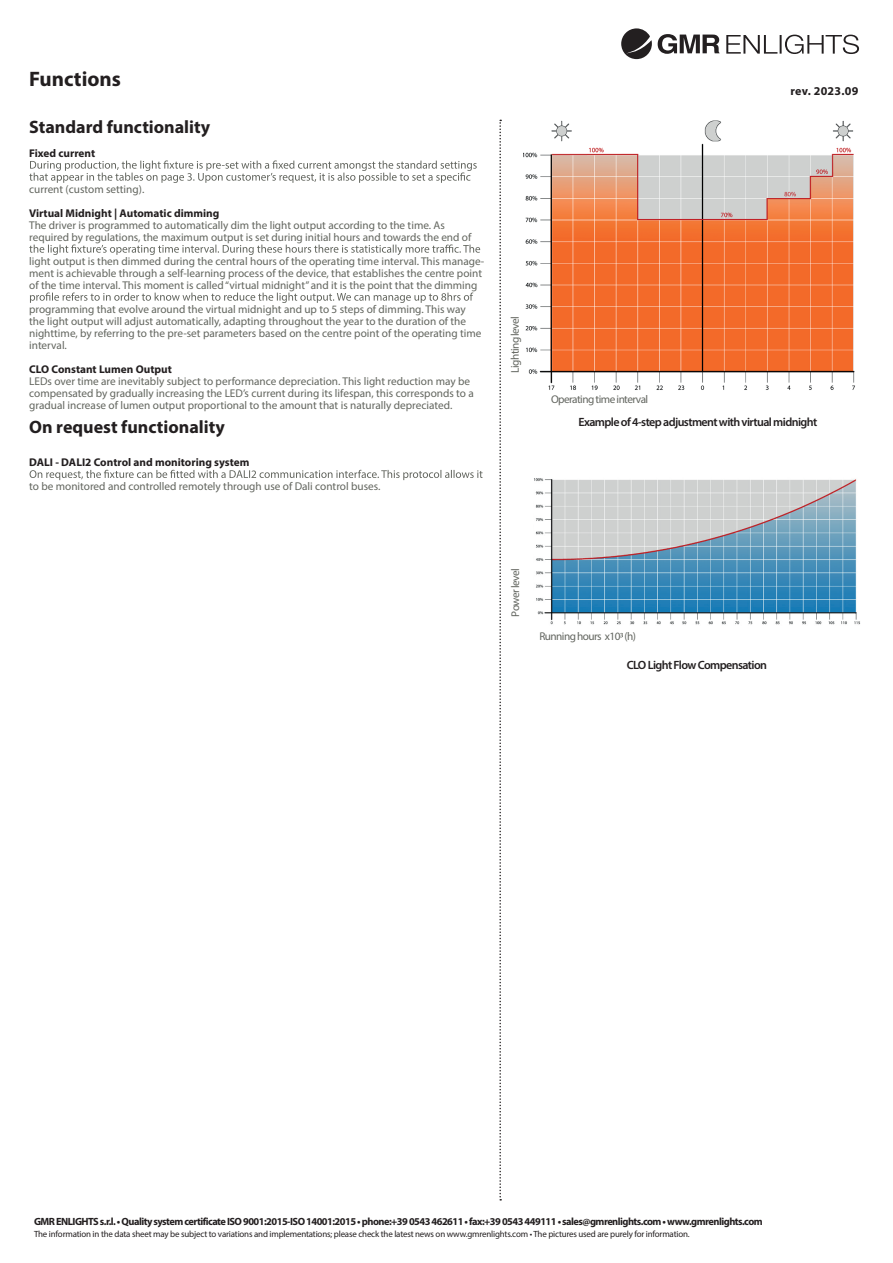
<style>
.page{position:relative;width:893px;height:1263px;background:#fff}
.page>*{position:absolute;margin:0;border:0;box-sizing:border-box;transform-origin:0 0}
.t1{font:700 21px "Myriad Pro";color:#231f20}
.t2{font:700 18px "Myriad Pro";color:#231f20}
.t3{font:600 12px "Myriad Pro";letter-spacing:-.05em;color:#231f20}
.t4{font:700 12px "Myriad Pro";letter-spacing:.02em;color:#231f20}
.t5{font:11.25px/12px "Myriad Pro";color:#62655e}
.t6{font:700 11.25px "Myriad Pro";color:#231f20}
.t7{font:11.25px "Myriad Pro";letter-spacing:-.05em;color:#62655f}
.t8{font:700 10.5px "Myriad Pro";letter-spacing:-.05em;color:#231f20}
.t9{font:9px "Myriad Pro";letter-spacing:-.02em;color:#231f20}
</style>
<div class="page">
<svg style="left:621px;top:28px;width:31px;height:31px"></svg>
<svg style="left:658px;top:34px;width:61px;height:20px"></svg>
<svg style="left:726px;top:35px;width:133px;height:19px"></svg>
<svg style="left:499px;top:120px;width:2px;height:1080px"></svg>
<svg style="left:620px;top:633px;width:3px;height:4px"></svg>
<img style="left:524px;top:120px;width:331px;height:270px">
<img style="left:534px;top:478px;width:327px;height:147px">
<svg style="left:29px;top:160px;width:448px;height:23px"></svg>
<svg style="left:29px;top:244px;width:451px;height:11px"></svg>
<svg style="left:30px;top:292px;width:443px;height:11px"></svg>
<svg style="left:30px;top:470px;width:453px;height:10px"></svg>
<h1 class="t1" style="left:29px;top:65px;width:93px">Functions</h1>
<h2 class="t2" style="left:29px;top:115px;width:183px">Standard functionality</h2>
<p class="t6" style="left:29px;top:145px;width:68px">Fixed current</p>
<p class="t5" style="left:29px;top:183px;width:117px">current (custom setting).</p>
<p class="t6" style="left:29px;top:205px;width:192px">Virtual Midnight | Automatic dimming</p>
<p class="t5" style="left:29px;top:219px;width:444px">The driver is programmed to automatically dim the light output according to the time. As required by regulations, the maximum output is set during initial hours and towards the end of</p>
<p class="t5" style="left:29px;top:255px;width:457px">light output is then dimmed during the central hours of the operating time interval. This manage&shy;ment is achievable through a self-learning process of the device, that establishes the centre point of the time interval. This moment is called“virtual midnight” and it is the point that the dimming</p>
<p class="t5" style="left:29px;top:303px;width:454px">programming that evolve around the virtual midnight and up to 5 steps of dimming. This way the light output will adjust automatically, adapting throughout the year to the duration of the nighttime, by referring to the pre-set parameters based on the centre point of the operating time interval.</p>
<p class="t6" style="left:29px;top:361px;width:144px">CLO Constant Lumen Output</p>
<p class="t5" style="left:29px;top:375px;width:446px">LEDs over time are inevitably subject to performance depreciation. This light reduction may be compensated by gradually increasing the LED’s current during its lifespan, this corresponds to a gradual increase of lumen output proportional to the amount that is naturally depreciated.</p>
<h2 class="t2" style="left:29px;top:415px;width:197px">On request functionality</h2>
<p class="t6" style="left:29px;top:455px;width:222px">DALI - DALI2 Control and monitoring system</p>
<p class="t5" style="left:29px;top:480px;width:353px">to be monitored and controlled remotely through use of Dali control buses.</p>
<p class="t7" style="left:508px;top:373px;width:58px;rotate:-90deg">Lighting level</p>
<p class="t7" style="left:551px;top:392px;width:99px">Operating time interval</p>
<p class="t4" style="left:790px;top:83px;width:69px">rev. 2023.09</p>
<p class="t3" style="left:578px;top:414px;width:240px">Example of 4-step adjustment with virtual midnight</p>
<p class="t7" style="left:508px;top:617px;width:50px;rotate:-90deg">Power level</p>
<p class="t7" style="left:539px;top:630px;width:98px">Running hours x10 (h)</p>
<p class="t3" style="left:627px;top:657px;width:142px">CLO Light Flow Compensation</p>
<p class="t8" style="left:34px;top:1215px;width:730px">GMR ENLIGHTS s.r.l. • Quality system certificate ISO 9001:2015-ISO 14001:2015 • phone:+39 0543 462611 • fax:+39 0543 449111 • sales@gmrenlights.com • www.gmrenlights.com</p>
<p class="t9" style="left:34px;top:1228px;width:657px">The information in the data sheet may be subject to variations and implementations; please check the latest news on www.gmrenlights.com • The pictures used are purely for information.</p>
</div>
